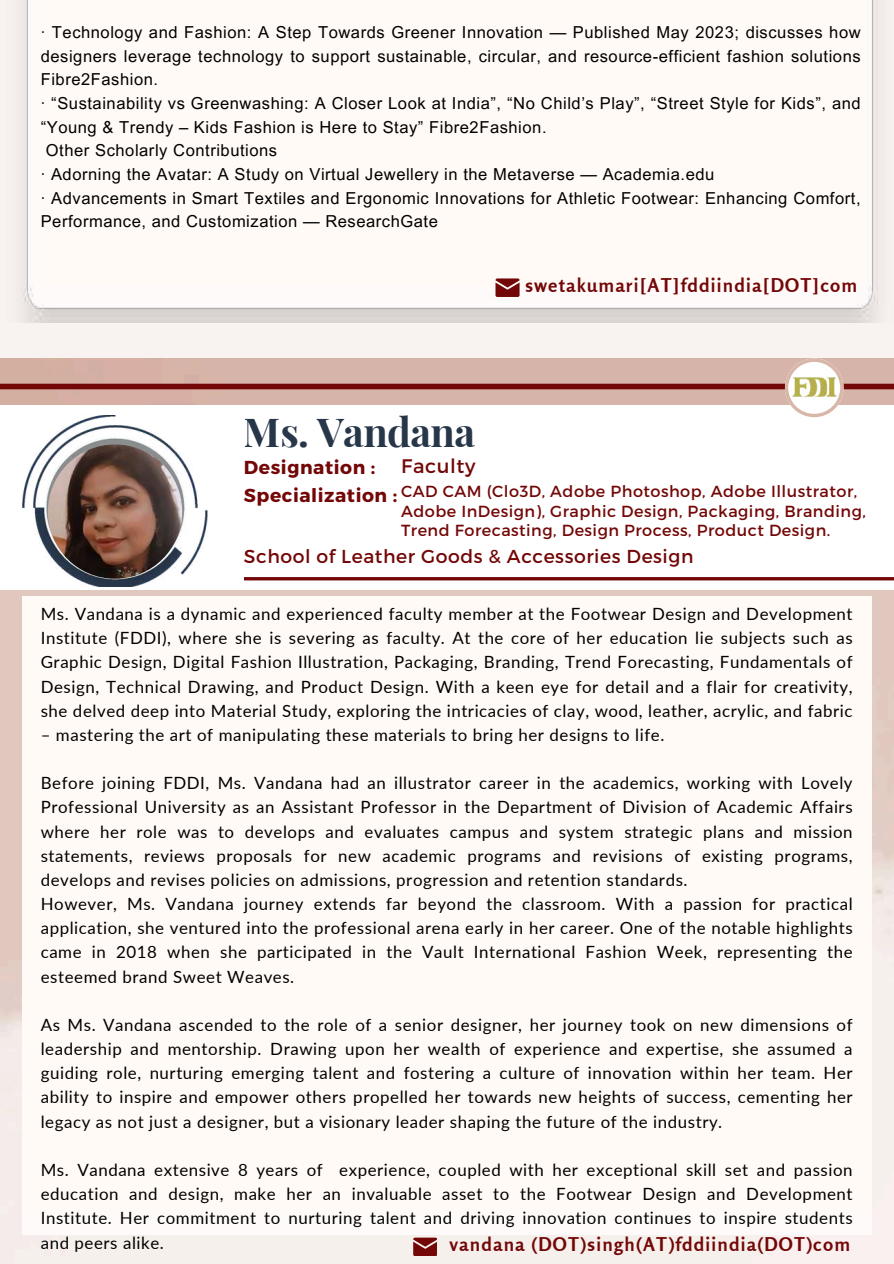
<style>
.page{position:relative;width:894px;height:1264px;background:#fff}
.page>*{position:absolute;margin:0;border:0;box-sizing:border-box;transform-origin:0 0}
.t1{font:700 39.9px "Playfair Display";letter-spacing:-.015em;color:#273648}
.t2{font:19.65px "Montserrat";letter-spacing:.03em;color:#730707}
.t3{font:700 18.9px "Rosario";letter-spacing:.065em;color:#730707}
.t4{font:18.75px "Montserrat";letter-spacing:.03em;color:#730707}
.t5{font:700 18.75px/28.2px "Montserrat";letter-spacing:.03em;color:#730707}
.t6{font:16.8px/24.2px "Lato";letter-spacing:.035em;color:#000;text-align:justify}
.t7{font:16.5px "Arial MT Pro";letter-spacing:.035em;color:#000}
.t8{font:16.05px/20px "Montserrat";letter-spacing:.03em;color:#730707}
</style>
<div class="page">
<div style="left:0;top:0;width:893px;height:1263px;background:#f8f2f0"></div>
<img style="left:0;top:358px;width:893px;height:898px">
<img style="left:22px;top:596px;width:849px;height:638px">
<div style="left:0;top:405px;width:893px;height:184px;background:#fff"></div>
<hr style="left:244px;top:577px;width:649px;height:3px;background:#730707">
<div style="left:0;top:384px;width:893px;height:5px;background:#730707"></div>
<img style="left:22px;top:415px;width:185px;height:172px">
<img style="left:48px;top:444px;width:134px;height:134px">
<svg style="left:784px;top:358px;width:59px;height:59px"></svg>
<img style="left:788px;top:368px;width:51px;height:37px">
<svg style="left:413px;top:1237px;width:23px;height:18px"></svg>
<img style="left:22px;top:0;width:856px;height:322px">
<svg style="left:495px;top:278px;width:24px;height:18px"></svg>
<p class="t7" style="left:41px;top:26px;width:821px">· Technology and Fashion: A Step Towards Greener Innovation — Published May 2023; discusses how</p>
<p class="t7" style="left:41px;top:50px;width:821px">designers leverage technology to support sustainable, circular, and resource-efficient fashion solutions</p>
<p class="t7" style="left:41px;top:73px;width:119px">Fibre2Fashion.</p>
<p class="t7" style="left:41px;top:97px;width:821px">· “Sustainability vs Greenwashing: A Closer Look at India”, “No Child’s Play”, “Street Style for Kids”, and</p>
<p class="t7" style="left:41px;top:121px;width:507px">“Young &amp; Trendy – Kids Fashion is Here to Stay” Fibre2Fashion.</p>
<p class="t7" style="left:46px;top:144px;width:233px">Other Scholarly Contributions</p>
<p class="t7" style="left:41px;top:168px;width:675px">· Adorning the Avatar: A Study on Virtual Jewellery in the Metaverse — Academia.edu</p>
<p class="t7" style="left:41px;top:191px;width:821px">· Advancements in Smart Textiles and Ergonomic Innovations for Athletic Footwear: Enhancing Comfort,</p>
<p class="t7" style="left:41px;top:215px;width:398px">Performance, and Customization — ResearchGate</p>
<h1 class="t1" style="left:244px;top:404px;width:233px">Ms. Vandana</h1>
<p class="t3" style="left:525px;top:273px;width:333px">swetakumari[AT]fddiindia[DOT]com</p>
<p class="t5" style="left:244px;top:452px;width:155px">Designation :<br>Specialization :</p>
<p class="t2" style="left:401px;top:453px;width:76px">Faculty</p>
<p class="t8" style="left:401px;top:480px;width:466px">CAD CAM (Clo3D, Adobe Photoshop, Adobe Illustrator,<br>Adobe InDesign), Graphic Design, Packaging, Branding,<br>Trend Forecasting, Design Process, Product Design.</p>
<p class="t4" style="left:244px;top:544px;width:451px">School of Leather Goods &amp; Accessories Design</p>
<p class="t6" style="left:41px;top:601px;width:813px">Ms. Vandana is a dynamic and experienced faculty member at the Footwear Design and Development Institute (FDDI), where she is severing as faculty. At the core of her education lie subjects such as Graphic Design, Digital Fashion Illustration, Packaging, Branding, Trend Forecasting, Fundamentals of Design, Technical Drawing, and Product Design. With a keen eye for detail and a flair for creativity, she delved deep into Material Study, exploring the intricacies of clay, wood, leather, acrylic, and fabric</p>
<p class="t6" style="left:41px;top:722px;width:625px">– mastering the art of manipulating these materials to bring her designs to life.</p>
<p class="t6" style="left:41px;top:770px;width:813px;text-align:left">Before joining FDDI, Ms. Vandana had an illustrator career in the academics, working with Lovely Professional University as an Assistant Professor in the Department of Division of Academic Affairs where her role was to develops and evaluates campus and system strategic plans and mission statements, reviews proposals for new academic programs and revisions of existing programs, develops and revises policies on admissions, progression and retention standards.<br>However, Ms. Vandana journey extends far beyond the classroom. With a passion for practical application, she ventured into the professional arena early in her career. One of the notable highlights came in 2018 when she participated in the Vault International Fashion Week, representing the esteemed brand Sweet Weaves.</p>
<p class="t6" style="left:41px;top:1012px;width:813px">As Ms. Vandana ascended to the role of a senior designer, her journey took on new dimensions of leadership and mentorship. Drawing upon her wealth of experience and expertise, she assumed a guiding role, nurturing emerging talent and fostering a culture of innovation within her team. Her ability to inspire and empower others propelled her towards new heights of success, cementing her legacy as not just a designer, but a visionary leader shaping the future of the industry.</p>
<p class="t6" style="left:41px;top:1157px;width:813px">Ms. Vandana extensive 8 years of experience, coupled with her exceptional skill set and passion education and design, make her an invaluable asset to the Footwear Design and Development Institute. Her commitment to nurturing talent and driving innovation continues to inspire students and peers alike.</p>
<p class="t3" style="left:449px;top:1232px;width:402px">vandana (DOT)singh(AT)fddiindia(DOT)com</p>
</div>
